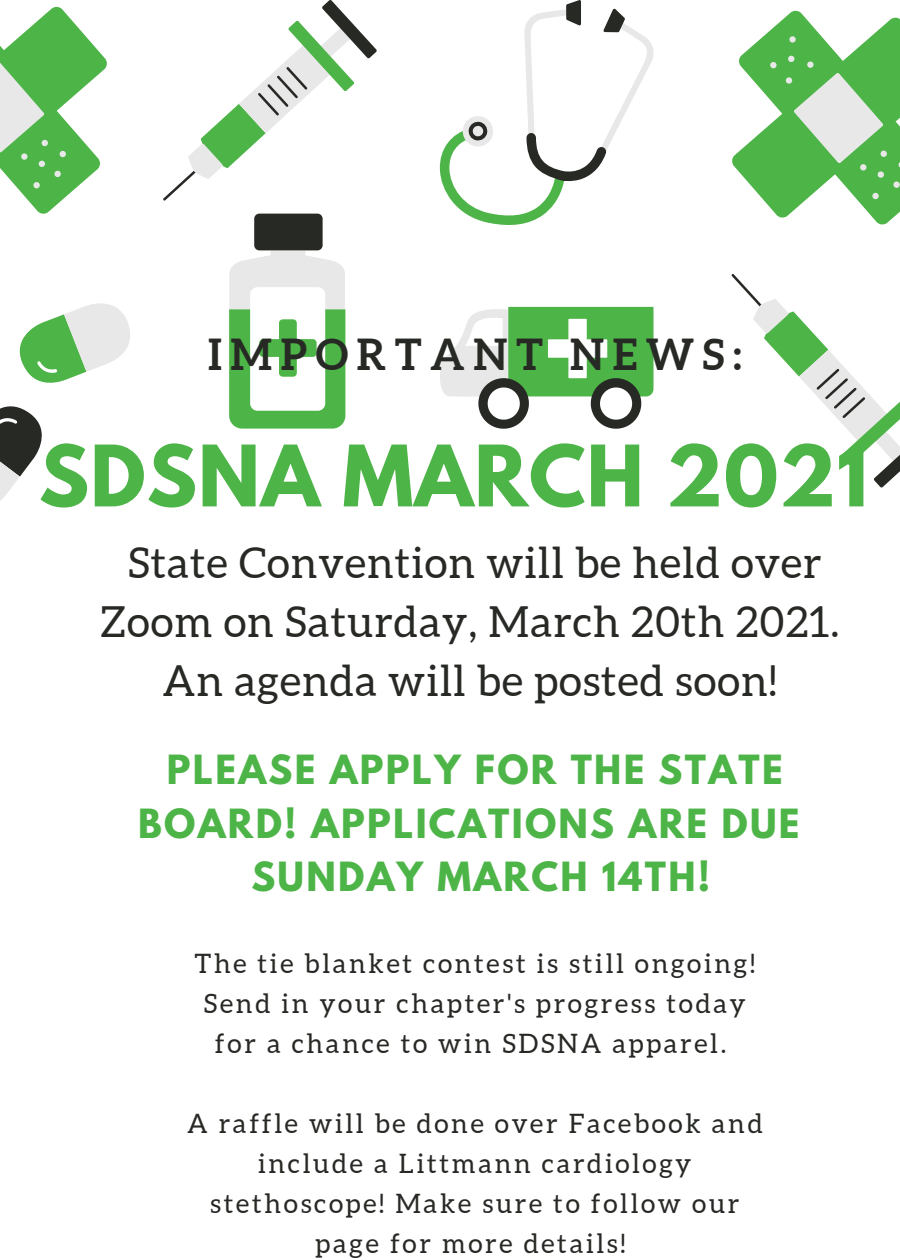
<style>
.page{position:relative;width:900px;height:1260px;background:#fff}
.page>*{position:absolute;margin:0;border:0;box-sizing:border-box;transform-origin:0 0}
.t1{font:700 75px "League Spartan";letter-spacing:.015em;color:#4db447}
.t2{font:42.75px/58.8px "Aleo";letter-spacing:.025em;color:#272925;text-align:center}
.t3{font:700 42.75px "Aleo";letter-spacing:.2em;color:#272925}
.t4{font:700 35.75px "League Spartan";letter-spacing:.065em;color:#4db447}
.t5{font:26.75px/40px "Aleo";letter-spacing:.1em;color:#272925;text-align:center}
</style>
<div class="page">
<svg style="left:440px;top:0;width:214px;height:225px"></svg>
<svg style="left:440px;top:307px;width:214px;height:122px"></svg>
<svg style="left:0;top:303px;width:130px;height:198px"></svg>
<svg style="left:229px;top:251px;width:116px;height:178px;background:#96cd93"></svg>
<div style="left:250px;top:287px;width:75px;height:124px;background:#fff;border-radius:7px"></div>
<div style="left:254px;top:214px;width:69px;height:36px;background:#272925;border-radius:5px"></div>
<div style="left:259px;top:339px;width:58px;height:18px;background:#4db447;border-radius:4px"></div>
<div style="left:279px;top:319px;width:18px;height:58px;background:#4db447;border-radius:4px"></div>
<svg style="left:0;top:7px;width:107px;height:207px"></svg>
<svg style="left:163px;top:0;width:214px;height:201px"></svg>
<svg style="left:732px;top:11px;width:168px;height:214px"></svg>
<svg style="left:732px;top:274px;width:168px;height:214px"></svg>
<p class="t3" style="left:208px;top:330px;width:535px">IMPORTANT NEWS:</p>
<p class="t1" style="left:39px;top:439px;width:831px">SDSNA MARCH 2021</p>
<p class="t2" style="left:100px;top:534px;width:741px">State Convention will be held over<br>Zoom on Saturday, March 20th 2021.</p>
<p class="t2" style="left:162px;top:651px;width:616px">An agenda will be posted soon!</p>
<p class="t4" style="left:167px;top:752px;width:617px">PLEASE APPLY FOR THE STATE</p>
<p class="t4" style="left:138px;top:806px;width:663px">BOARD! APPLICATIONS ARE DUE</p>
<p class="t4" style="left:251px;top:859px;width:461px">SUNDAY MARCH 14TH!</p>
<p class="t5" style="left:195px;top:943px;width:562px">The tie blanket contest is still ongoing!<br>Send in your chapter's progress today for a chance to win SDSNA apparel.</p>
<p class="t5" style="left:187px;top:1104px;width:577px">A raffle will be done over Facebook and include a Littmann cardiology stethoscope! Make sure to follow our page for more details!</p>
</div>
